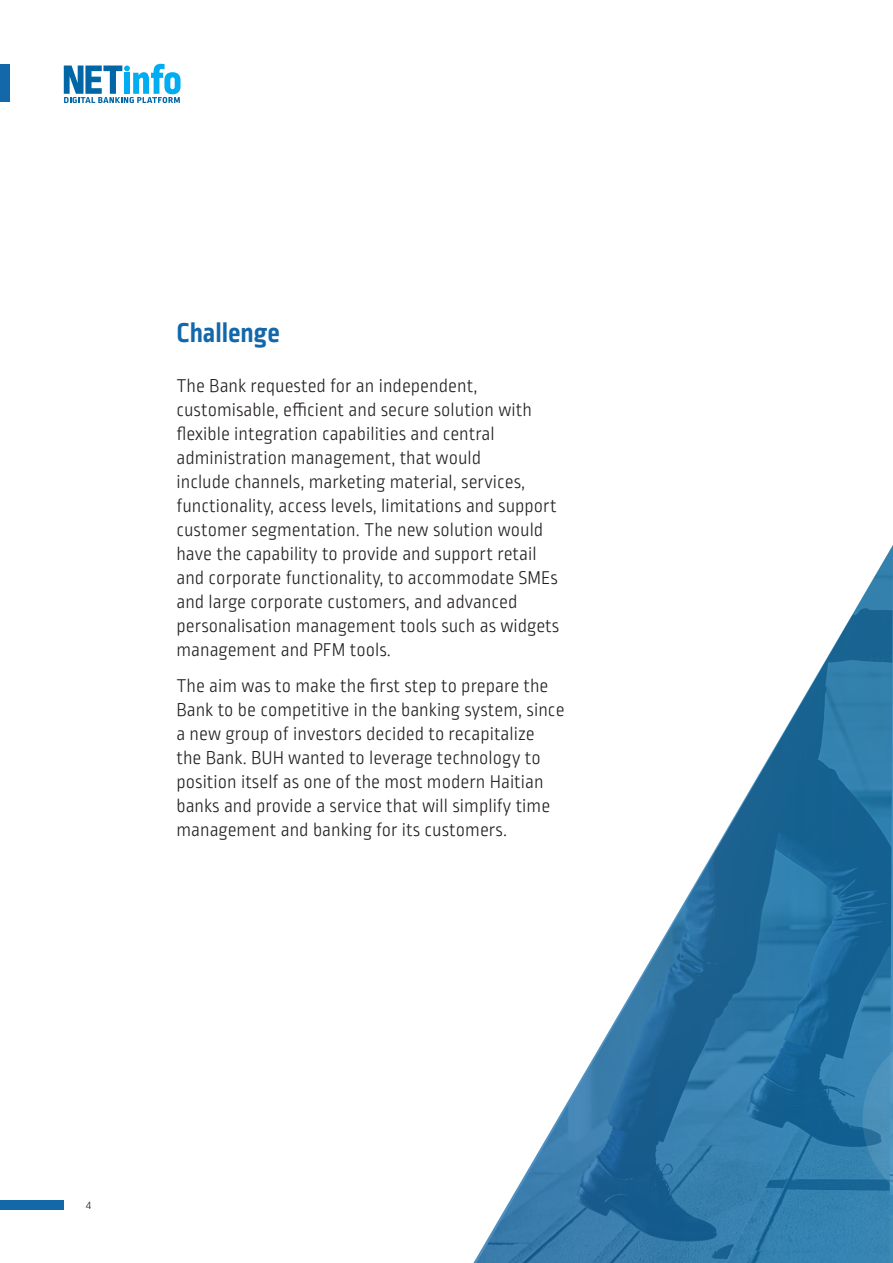
<style>
.page{position:relative;width:893px;height:1263px;background:#fff}
.page>*{position:absolute;margin:0;border:0;box-sizing:border-box;transform-origin:0 0}
.t1{font:700 28.8px "Ropa Sans Pro";color:#1268aa}
.t2{font:300 19.5px/24px "Ropa Sans Pro";color:#231f20}
.t3{font:300 12px "Ropa Sans Pro";color:#231f20}
</style>
<div class="page">
<svg style="left:64px;top:64px;width:117px;height:39px"></svg>
<div style="left:0;top:64px;width:10px;height:37px;background:#1268a9"></div>
<div style="left:0;top:1200px;width:64px;height:10px;background:#1268a9"></div>
<svg style="left:473px;top:601px;width:420px;height:662px"></svg>
<svg style="left:860px;top:545px;width:33px;height:677px;background:#357eaa"></svg>
<p class="t1" style="left:176px;top:317px;width:105px">Challenge</p>
<p class="t2" style="left:176px;top:375px;width:384px">The Bank requested for an independent, customisable, efficient and secure solution with flexible integration capabilities and central administration management, that would<br>include channels, marketing material, services, functionality, access levels, limitations and support customer segmentation. The new solution would have the capability to provide and support retail and corporate functionality, to accommodate SMEs and large corporate customers, and advanced personalisation management tools such as widgets management and PFM tools.</p>
<p class="t2" style="left:176px;top:675px;width:390px">The aim was to make the first step to prepare the Bank to be competitive in the banking system, since a new group of investors decided to recapitalize<br>the Bank. BUH wanted to leverage technology to position itself as one of the most modern Haitian banks and provide a service that will simplify time management and banking for its customers.</p>
<p class="t3" style="left:86px;top:1198px;width:6px">4</p>
</div>
